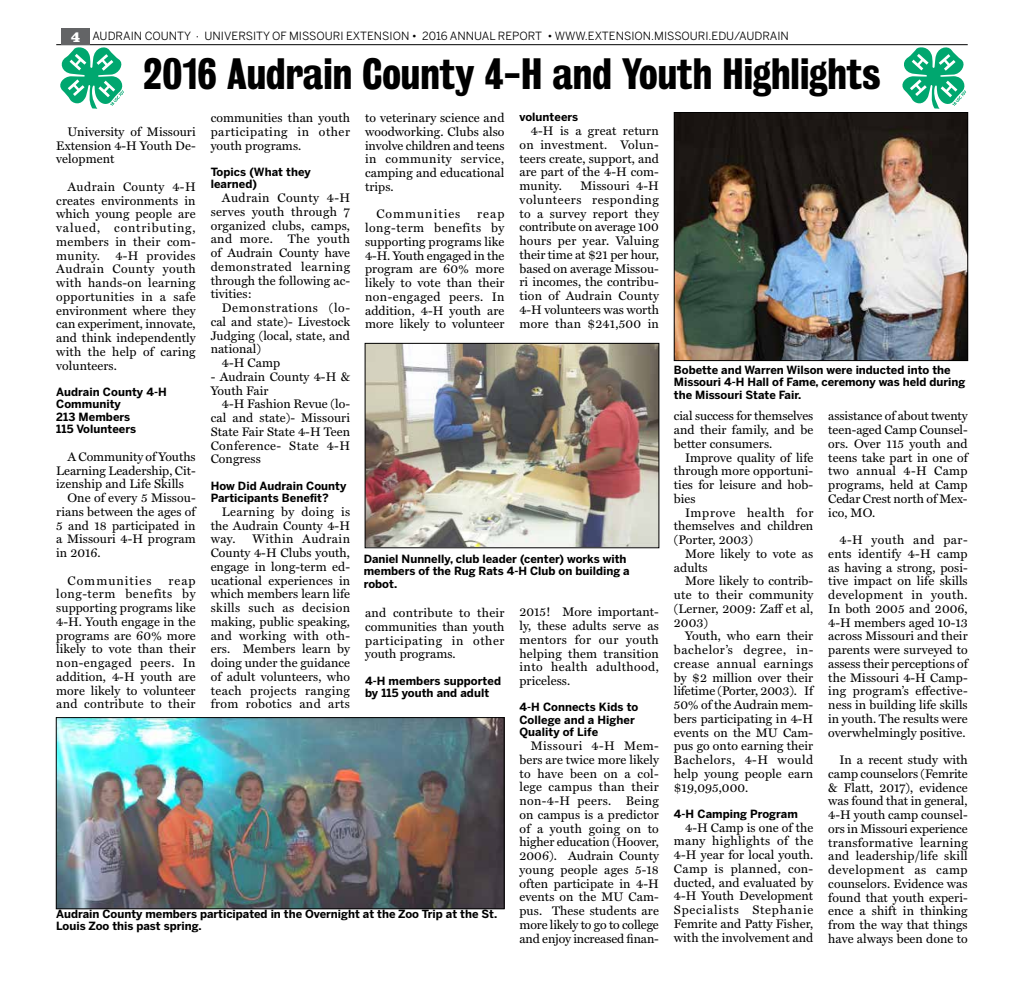
<style>
.page{position:relative;width:1024px;height:990px;background:#fff}
.page>*{position:absolute;margin:0;border:0;box-sizing:border-box;transform-origin:0 0}
.t1{font:700 40px "Bureau Grot Cond";color:#000}
.t2{font:12.5px/13.8px "Miller Text";letter-spacing:.005em;color:#000;text-align:justify}
.t3{font:12.5px "Miller Text";letter-spacing:.08em;color:#000}
.t4{font:12.5px "Miller Text";letter-spacing:.05em;color:#000}
.t5{font:700 11.25px/12.5px "Benton Sans";color:#000}
.t6{font:11.25px "Benton Sans";color:#000}
.s1{font-family:"Belizio";font-weight:900;font-size:12.5px;color:#fff}
</style>
<div class="page">
<hr style="left:56px;top:44px;width:912px;height:1px;background:#000">
<div style="left:62px;top:28px;width:28px;height:17px;background:#636466"></div>
<svg style="left:56px;top:45px;width:70px;height:64px"></svg>
<svg style="left:898px;top:45px;width:69px;height:64px"></svg>
<img style="left:676px;top:114px;width:290px;height:245px">
<div style="left:674px;top:112px;width:294px;height:249px;border:1px solid #000"></div>
<img style="left:58px;top:719px;width:444px;height:188px">
<div style="left:56px;top:717px;width:448px;height:192px;border:1px solid #000"></div>
<img style="left:367px;top:345px;width:290px;height:201px">
<div style="left:365px;top:343px;width:294px;height:205px;border:1px solid #000"></div>
<p class="t6" style="left:71px;top:29px;width:719px"><span class="s1">4</span> AUDRAIN COUNTY • UNIVERSITY OF MISSOURI EXTENSION • 2016 ANNUAL REPORT • WWW.EXTENSION.MISSOURI.EDU/AUDRAIN</p>
<h1 class="t1" style="left:144px;top:51px;width:738px">2016 Audrain County 4-H and Youth Highlights</h1>
<p class="t2" style="left:211px;top:111px;width:141px">communities than youth participating in other youth programs.</p>
<p class="t5" style="left:211px;top:166px;width:102px">Topics (What they learned)</p>
<p class="t2" style="left:211px;top:191px;width:141px;text-indent:11px">Audrain County 4-H serves youth through 7 organized clubs, camps, and more. The youth of Audrain County have demonstrated learning through the following ac&shy;tivities:</p>
<p class="t4" style="left:222px;top:301px;width:130px">Demonstrations (lo-</p>
<p class="t2" style="left:211px;top:315px;width:141px">cal and state)- Livestock</p>
<p class="t2" style="left:211px;top:329px;width:141px">Judging (local, state, and</p>
<p class="t2" style="left:211px;top:342px;width:52px">national)</p>
<p class="t2" style="left:222px;top:356px;width:60px">4-H Camp</p>
<p class="t2" style="left:211px;top:370px;width:141px">- Audrain County 4-H &amp;<br>Youth Fair</p>
<p class="t2" style="left:211px;top:397px;width:141px;text-indent:11px">4-H Fashion Revue (lo&shy;cal and state)- Missouri State Fair State 4-H Teen Conference- State 4-H Congress</p>
<p class="t5" style="left:211px;top:479px;width:137px">How Did Audrain County<br>Participants Benefit?</p>
<p class="t2" style="left:211px;top:505px;width:141px;text-indent:11px">Learning by doing is the Audrain County 4-H way.</p>
<p class="t2" style="left:365px;top:111px;width:141px">to veterinary science and woodworking. Clubs also involve children and teens in community service, camping and educational trips.</p>
<p class="t3" style="left:376px;top:207px;width:86px">Communities</p>
<p class="t5" style="left:519px;top:111px;width:60px">volunteers</p>
<p class="t2" style="left:519px;top:124px;width:141px;text-indent:11px">4-H is a great return on investment. Volun&shy;teers create, support, and are part of the 4-H com&shy;munity.</p>
<p class="t2" style="left:56px;top:125px;width:141px;text-indent:11px">University of Missouri Extension 4-H Youth De&shy;velopment</p>
<p class="t2" style="left:56px;top:180px;width:141px;text-indent:11px">Audrain County 4-H creates environments in which young people are valued, contributing, members in their com&shy;munity. 4-H provides Audrain County youth with hands-on learning opportunities in a safe environment where they can experiment, innovate, and think independently with the help of caring volunteers.</p>
<p class="t5" style="left:56px;top:386px;width:112px">Audrain County 4-H<br>Community<br>213 Members<br>115 Volunteers</p>
<p class="t2" style="left:68px;top:450px;width:130px">A Community of Youths</p>
<p class="t2" style="left:56px;top:464px;width:141px">Learning Leadership, Cit-</p>
<p class="t2" style="left:56px;top:477px;width:129px">izenship and Life Skills</p>
<p class="t2" style="left:68px;top:491px;width:130px">One of every 5 Missou-</p>
<p class="t2" style="left:56px;top:505px;width:141px">rians between the ages of</p>
<p class="t2" style="left:56px;top:519px;width:141px">5 and 18 participated in</p>
<p class="t2" style="left:56px;top:532px;width:141px">a Missouri 4-H program</p>
<p class="t2" style="left:56px;top:546px;width:46px">in 2016.</p>
<p class="t3" style="left:68px;top:573px;width:86px">Communities</p>
<p class="t2" style="left:519px;top:179px;width:141px;text-indent:61px">Missouri 4-H volunteers responding to a survey report they contribute on average 100 hours per year. Valuing their time at $21 per hour, based on average Missou&shy;ri incomes, the contribu&shy;tion of Audrain County 4-H volunteers was worth more than $241,500 in</p>
<p class="t2" style="left:365px;top:207px;width:141px;text-indent:112px">reap long-term benefits by supporting programs like 4-H. Youth engaged in the program are 60% more likely to vote than their non-engaged peers. In addition, 4-H youth are more likely to volunteer</p>
<p class="t2" style="left:211px;top:532px;width:141px;text-indent:42px">Within Audrain County 4-H Clubs youth, engage in long-term ed&shy;ucational experiences in which members learn life skills such as decision making, public speaking, and working with oth&shy;ers. Members learn by doing under the guidance of adult volunteers, who teach projects ranging from robotics and arts</p>
<p class="t5" style="left:364px;top:552px;width:267px">Daniel Nunnelly, club leader (center) works with members of the Rug Rats 4-H Club on building a robot.</p>
<p class="t2" style="left:56px;top:574px;width:141px;text-indent:112px">reap long-term benefits by supporting programs like 4-H. Youth engage in the programs are 60% more likely to vote than their non-engaged peers. In addition, 4-H youth are more likely to volunteer and contribute to their</p>
<p class="t2" style="left:519px;top:606px;width:141px">2015! More important&shy;ly, these adults serve as mentors for our youth helping them transition into health adulthood, priceless.</p>
<p class="t5" style="left:519px;top:701px;width:120px">4-H Connects Kids to<br>College and a Higher<br>Quality of Life</p>
<p class="t2" style="left:519px;top:739px;width:141px;text-indent:11px">Missouri 4-H Mem&shy;bers are twice more likely to have been on a col&shy;lege campus than their non-4-H peers. Being on campus is a predictor of a youth going on to higher education (Hoover, 2006). Audrain County young people ages 5-18 often participate in 4-H events on the MU Cam&shy;pus. These students are more likely to go to college and enjoy increased finan-</p>
<p class="t2" style="left:365px;top:606px;width:141px">and contribute to their communities than youth participating in other youth programs.</p>
<p class="t5" style="left:365px;top:674px;width:137px">4-H members supported by 115 youth and adult</p>
<p class="t5" style="left:56px;top:908px;width:443px">Audrain County members participated in the Overnight at the Zoo Trip at the St.<br>Louis Zoo this past spring.</p>
<p class="t5" style="left:674px;top:364px;width:293px">Bobette and Warren Wilson were inducted into the<br>Missouri 4-H Hall of Fame, ceremony was held during the Missouri State Fair.</p>
<p class="t2" style="left:674px;top:410px;width:141px">cial success for themselves and their family, and be better consumers.</p>
<p class="t2" style="left:674px;top:451px;width:141px;text-indent:11px">Improve quality of life through more opportuni&shy;ties for leisure and hob&shy;bies</p>
<p class="t2" style="left:674px;top:506px;width:141px;text-indent:11px">Improve health for themselves and children (Porter, 2003)</p>
<p class="t2" style="left:674px;top:547px;width:141px;text-indent:11px">More likely to vote as adults</p>
<p class="t2" style="left:674px;top:575px;width:141px;text-indent:11px">More likely to contrib&shy;ute to their community (Lerner, 2009: Zaff et al, 2003)</p>
<p class="t2" style="left:674px;top:630px;width:141px;text-indent:11px">Youth, who earn their bachelor’s degree, in&shy;crease annual earnings by $2 million over their lifetime (Porter, 2003). If 50% of the Audrain mem&shy;bers participating in 4-H events on the MU Cam&shy;pus go onto earning their Bachelors, 4-H would help young people earn $19,095,000.</p>
<p class="t5" style="left:674px;top:808px;width:126px">4-H Camping Program</p>
<p class="t2" style="left:674px;top:821px;width:141px;text-indent:11px">4-H Camp is one of the many highlights of the 4-H year for local youth.<br>Camp is planned, con&shy;ducted, and evaluated by 4-H Youth Development Specialists Stephanie Femrite and Patty Fisher, with the involvement and</p>
<p class="t2" style="left:828px;top:410px;width:141px">assistance of about twenty teen-aged Camp Counsel&shy;ors. Over 115 youth and teens take part in one of two annual 4-H Camp programs, held at Camp Cedar Crest north of Mex&shy;ico, MO.</p>
<p class="t2" style="left:828px;top:533px;width:141px;text-indent:11px">4-H youth and par&shy;ents identify 4-H camp as having a strong, posi&shy;tive impact on life skills development in youth.<br>In both 2005 and 2006, 4-H members aged 10-13 across Missouri and their parents were surveyed to assess their perceptions of the Missouri 4-H Camp&shy;ing program’s effective&shy;ness in building life skills in youth. The results were overwhelmingly positive.</p>
<p class="t2" style="left:828px;top:753px;width:141px;text-indent:11px">In a recent study with camp counselors (Femrite &amp; Flatt, 2017), evidence was found that in general, 4-H youth camp counsel&shy;ors in Missouri experience transformative learning and leadership/life skill development as camp counselors. Evidence was found that youth experi&shy;ence a shift in thinking from the way that things have always been done to</p>
</div>
